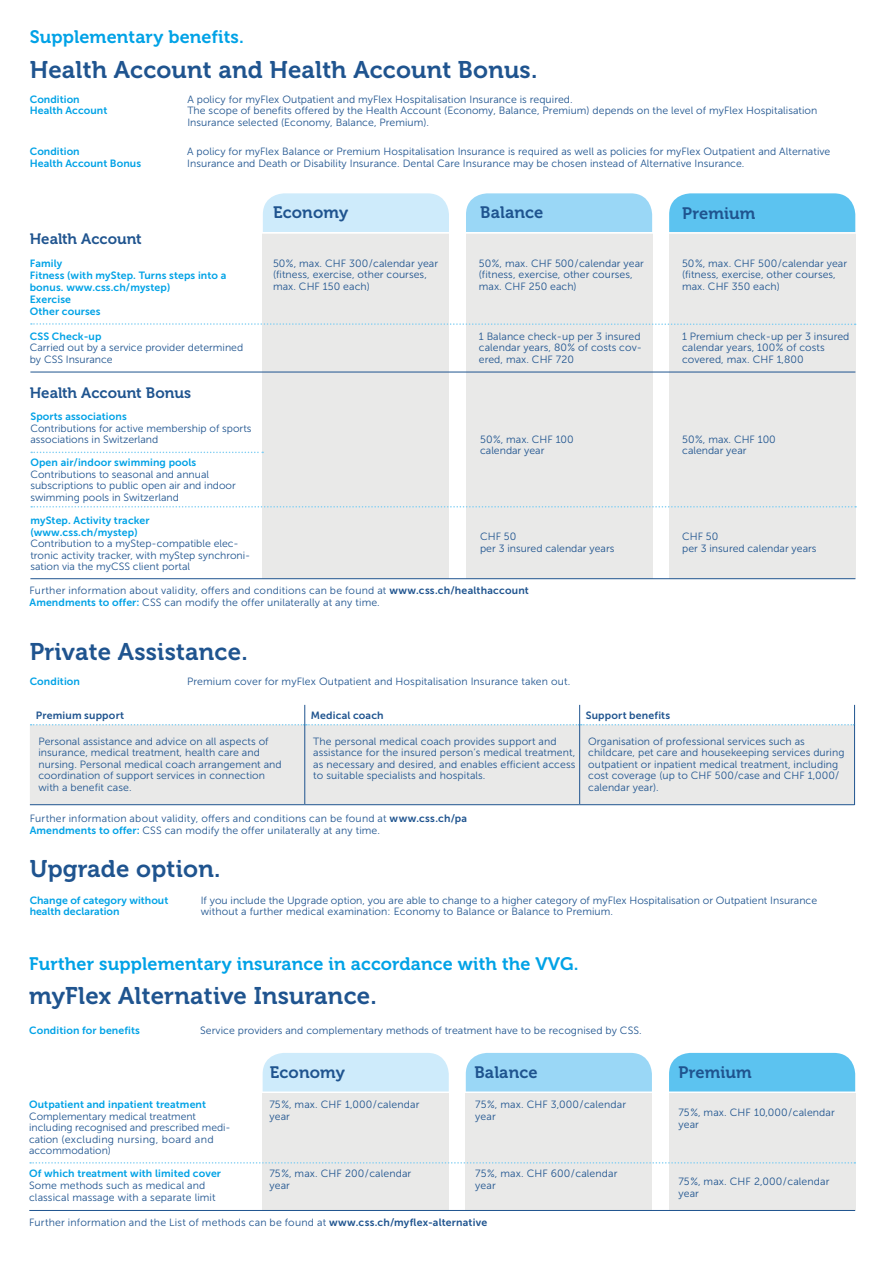
<style>
.page{position:relative;width:885px;height:1263px;background:#fff}
.page>*{position:absolute;margin:0;border:0;box-sizing:border-box;transform-origin:0 0}
.t1{font:24px "Museo 700";letter-spacing:.01em;color:#1f548f}
.t2{font:18px "Museo 700";letter-spacing:.01em;color:#00a2e6}
.t3{font:16.5px "Museo 700";letter-spacing:.01em;color:#1f548f}
.t4{font:15px "Museo 700";color:#1f548f}
.t5{font:10.5px/11.6px "Museo Sans 300";letter-spacing:.005em;color:#1f548f}
.t6{font:10.5px/12.1px "Museo Sans 700";letter-spacing:.01em;color:#00a2e6}
.t7{font:10.5px "Museo Sans 700";letter-spacing:.02em;color:#1f548f}
.s1{font-family:"Museo Sans 700"}
.s2{font-family:"Museo Sans 700";color:#00a2e6}
</style>
<div class="page">
<div style="left:30px;top:725px;width:824px;height:79px;background:#e9e9e8"></div>
<svg style="left:31px;top:705px;width:824px;height:20px"></svg>
<hr style="left:304px;top:725px;width:1px;height:79px;background:#1f548f">
<hr style="left:579px;top:725px;width:1px;height:79px;background:#1f548f">
<hr style="left:854px;top:725px;width:1px;height:80px;background:#1f548f">
<hr style="left:30px;top:804px;width:275px;height:1px;background:#1f548f">
<hr style="left:305px;top:804px;width:274px;height:1px;background:#1f548f">
<hr style="left:579px;top:804px;width:275px;height:1px;background:#1f548f">
<div style="left:669px;top:232px;width:186px;height:346px;background:#e9e9e8"></div>
<div style="left:466px;top:233px;width:186px;height:345px;background:#e9e9e8"></div>
<div style="left:263px;top:233px;width:186px;height:345px;background:#e9e9e8"></div>
<svg style="left:31px;top:323px;width:824px;height:2px"></svg>
<svg style="left:31px;top:452px;width:232px;height:1px"></svg>
<hr style="left:259px;top:232px;width:600px;height:2px;background:#fff">
<hr style="left:30px;top:372px;width:825px;height:1px;background:#1f548f">
<hr style="left:30px;top:578px;width:825px;height:1px;background:#1f548f">
<div style="left:263px;top:193px;width:186px;height:39px;background:#ceebfb"></div>
<div style="left:466px;top:193px;width:186px;height:39px;background:#9ad7f6"></div>
<div style="left:669px;top:193px;width:186px;height:39px;background:#5cc3f0"></div>
<div style="left:262px;top:1053px;width:186px;height:38px;background:#ceebfb"></div>
<div style="left:465px;top:1053px;width:187px;height:38px;background:#9ad7f6"></div>
<div style="left:669px;top:1053px;width:186px;height:38px;background:#5cc3f0"></div>
<div style="left:262px;top:1093px;width:186px;height:117px;background:#e9e9e8"></div>
<div style="left:465px;top:1093px;width:187px;height:117px;background:#e9e9e8"></div>
<div style="left:669px;top:1093px;width:186px;height:117px;background:#e9e9e8"></div>
<hr style="left:29px;top:1210px;width:826px;height:1px;background:#1f548f">
<svg style="left:30px;top:1162px;width:825px;height:1px"></svg>
<svg style="left:31px;top:506px;width:825px;height:1px"></svg>
<h2 class="t2" style="left:30px;top:27px;width:215px">Supplementary benefits.</h2>
<h1 class="t1" style="left:30px;top:56px;width:509px">Health Account and Health Account Bonus.</h1>
<p class="t6" style="left:30px;top:93px;width:51px">Condition</p>
<p class="t5" style="left:187px;top:94px;width:387px">A policy for myFlex Outpatient and myFlex Hospitalisation Insurance is required.</p>
<p class="t6" style="left:30px;top:105px;width:79px">Health Account</p>
<p class="t5" style="left:187px;top:105px;width:631px">The scope of benefits offered by the Health Account (Economy, Balance, Premium) depends on the level of myFlex Hospitalisation<br>Insurance selected (Economy, Balance, Premium).</p>
<p class="t6" style="left:30px;top:146px;width:51px">Condition</p>
<p class="t5" style="left:187px;top:146px;width:644px">A policy for myFlex Balance or Premium Hospitalisation Insurance is required as well as policies for myFlex Outpatient and Alternative</p>
<p class="t6" style="left:30px;top:157px;width:113px">Health Account Bonus</p>
<p class="t5" style="left:187px;top:158px;width:559px">Insurance and Death or Disability Insurance. Dental Care Insurance may be chosen instead of Alternative Insurance.</p>
<h3 class="t4" style="left:30px;top:231px;width:113px">Health Account</h3>
<p class="t6" style="left:30px;top:257px;width:198px">Family<br>Fitness (with myStep. Turns steps into a bonus. www.css.ch/mystep)<br>Exercise<br>Other courses</p>
<p class="t6" style="left:30px;top:330px;width:73px">CSS Check-up</p>
<p class="t5" style="left:30px;top:342px;width:215px">Carried out by a service provider determined by CSS Insurance</p>
<h3 class="t4" style="left:30px;top:384px;width:163px">Health Account Bonus</h3>
<p class="t6" style="left:30px;top:410px;width:98px">Sports associations</p>
<p class="t5" style="left:30px;top:422px;width:223px">Contributions for active membership of sports associations in Switzerland</p>
<p class="t6" style="left:30px;top:457px;width:167px">Open air/indoor swimming pools</p>
<p class="t5" style="left:30px;top:469px;width:207px">Contributions to seasonal and annual subscriptions to public open air and indoor swimming pools in Switzerland</p>
<p class="t6" style="left:30px;top:515px;width:121px;line-height:11.6px">myStep. Activity tracker (www.css.ch/mystep)</p>
<p class="t5" style="left:30px;top:538px;width:221px">Contribution to a myStep-compatible elec&shy;tronic activity tracker, with myStep synchroni&shy;sation via the myCSS client portal</p>
<h3 class="t3" style="left:273px;top:204px;width:77px">Economy</h3>
<h3 class="t3" style="left:480px;top:204px;width:65px">Balance</h3>
<h3 class="t3" style="left:682px;top:204px;width:75px">Premium</h3>
<p class="t5" style="left:273px;top:257px;width:167px">50%, max. CHF 300/calendar year (fitness, exercise, other courses, max. CHF 150 each)</p>
<p class="t5" style="left:479px;top:257px;width:167px">50%, max. CHF 500/calendar year (fitness, exercise, other courses, max. CHF 250 each)</p>
<p class="t5" style="left:682px;top:257px;width:167px">50%, max. CHF 500/calendar year (fitness, exercise, other courses, max. CHF 350 each)</p>
<p class="t5" style="left:479px;top:330px;width:165px">1 Balance check-up per 3 insured calendar years, 80% of costs cov&shy;ered, max. CHF 720</p>
<p class="t5" style="left:682px;top:330px;width:169px">1 Premium check-up per 3 insured calendar years, 100% of costs covered, max. CHF 1,800</p>
<p class="t5" style="left:480px;top:433px;width:95px">50%, max. CHF 100 calendar year</p>
<p class="t5" style="left:682px;top:433px;width:95px">50%, max. CHF 100 calendar year</p>
<p class="t5" style="left:480px;top:531px;width:136px">CHF 50<br>per 3 insured calendar years</p>
<p class="t5" style="left:682px;top:531px;width:136px">CHF 50<br>per 3 insured calendar years</p>
<p class="t5" style="left:30px;top:585px;width:501px">Further information about validity, offers and conditions can be found at <span class="s1">www.css.ch/healthaccount<br></span><span class="s2">Amendments to offer:</span> CSS can modify the offer unilaterally at any time.</p>
<h1 class="t1" style="left:30px;top:638px;width:219px">Private Assistance.</h1>
<p class="t6" style="left:30px;top:675px;width:52px">Condition</p>
<p class="t5" style="left:187px;top:676px;width:384px">Premium cover for myFlex Outpatient and Hospitalisation Insurance taken out.</p>
<p class="t7" style="left:36px;top:709px;width:90px">Premium support</p>
<p class="t7" style="left:311px;top:709px;width:74px">Medical coach</p>
<p class="t7" style="left:585px;top:709px;width:86px">Support benefits</p>
<p class="t5" style="left:38px;top:735px;width:245px">Personal assistance and advice on all aspects of insurance, medical treatment, health care and nursing. Personal medical coach arrangement and coordination of support services in connection with a benefit case.</p>
<p class="t5" style="left:313px;top:735px;width:263px">The personal medical coach provides support and assistance for the insured person’s medical treatment, as necessary and desired, and enables efficient access to suitable specialists and hospitals.</p>
<p class="t5" style="left:588px;top:735px;width:258px">Organisation of professional services such as childcare, pet care and housekeeping services during outpatient or inpatient medical treatment, including cost coverage (up to CHF 500/case and CHF 1,000/ calendar year).</p>
<p class="t5" style="left:30px;top:813px;width:439px">Further information about validity, offers and conditions can be found at <span class="s1">www.css.ch/pa<br></span><span class="s2">Amendments to offer:</span> CSS can modify the offer unilaterally at any time.</p>
<h1 class="t1" style="left:30px;top:855px;width:192px">Upgrade option.</h1>
<p class="t6" style="left:30px;top:894px;width:140px">Change of category without</p>
<p class="t5" style="left:201px;top:894px;width:618px">If you include the Upgrade option, you are able to change to a higher category of myFlex Hospitalisation or Outpatient Insurance</p>
<p class="t6" style="left:30px;top:905px;width:91px">health declaration</p>
<p class="t5" style="left:201px;top:906px;width:414px">without a further medical examination: Economy to Balance or Balance to Premium.</p>
<h2 class="t2" style="left:29px;top:953px;width:551px">Further supplementary insurance in accordance with the VVG.</h2>
<h1 class="t1" style="left:29px;top:982px;width:349px">myFlex Alternative Insurance.</h1>
<p class="t6" style="left:29px;top:1024px;width:112px">Condition for benefits</p>
<p class="t5" style="left:200px;top:1024px;width:443px">Service providers and complementary methods of treatment have to be recognised by CSS.</p>
<h3 class="t3" style="left:270px;top:1063px;width:77px">Economy</h3>
<h3 class="t3" style="left:474px;top:1063px;width:65px">Balance</h3>
<h3 class="t3" style="left:678px;top:1063px;width:75px">Premium</h3>
<p class="t6" style="left:29px;top:1098px;width:178px">Outpatient and inpatient treatment</p>
<p class="t5" style="left:29px;top:1110px;width:201px">Complementary medical treatment including recognised and prescribed medi&shy;cation (excluding nursing, board and accommodation)</p>
<p class="t6" style="left:29px;top:1168px;width:193px">Of which treatment with limited cover</p>
<p class="t5" style="left:29px;top:1180px;width:188px">Some methods such as medical and classical massage with a separate limit</p>
<p class="t5" style="left:269px;top:1099px;width:151px">75%, max. CHF 1,000/calendar year</p>
<p class="t5" style="left:475px;top:1099px;width:152px">75%, max. CHF 3,000/calendar year</p>
<p class="t5" style="left:678px;top:1107px;width:158px">75%, max. CHF 10,000/calendar year</p>
<p class="t5" style="left:269px;top:1168px;width:143px">75%, max. CHF 200/calendar year</p>
<p class="t5" style="left:475px;top:1168px;width:144px">75%, max. CHF 600/calendar year</p>
<p class="t5" style="left:678px;top:1176px;width:152px">75%, max. CHF 2,000/calendar year</p>
<p class="t5" style="left:29px;top:1216px;width:459px">Further information and the List of methods can be found at <span class="s1">www.css.ch/myflex-alternative</span></p>
</div>
